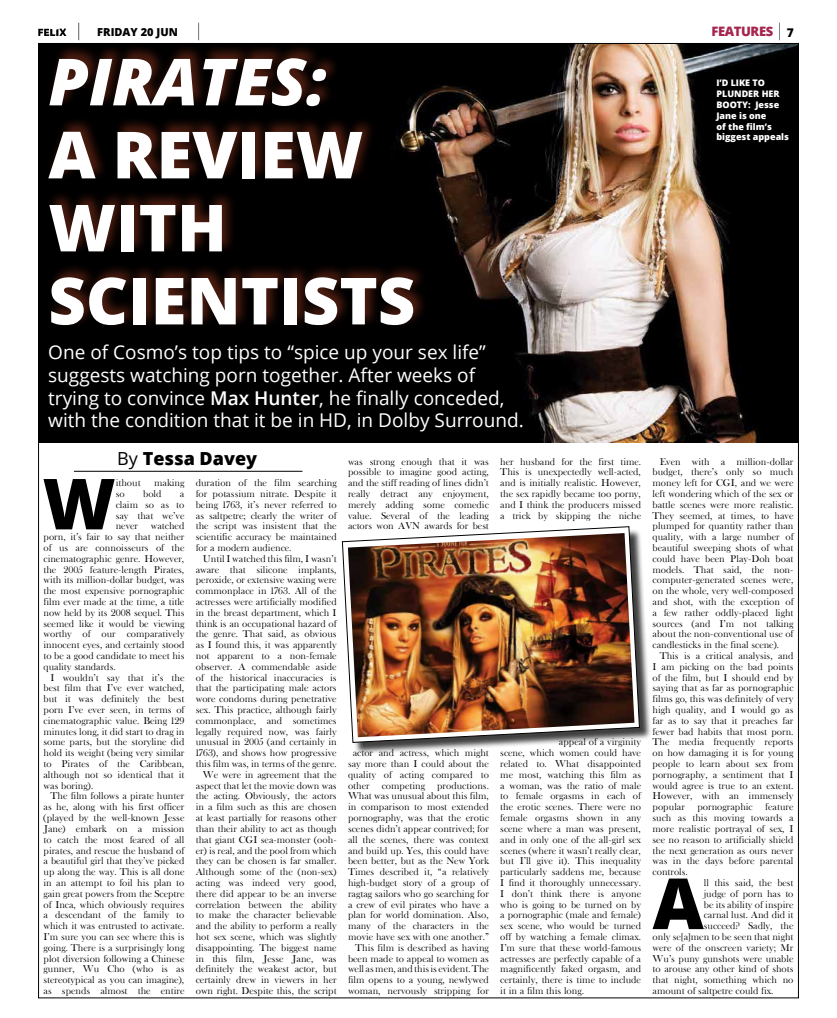
<style>
.page{position:relative;width:837px;height:1018px;background:#fff}
.page>*{position:absolute;margin:0;border:0;box-sizing:border-box;transform-origin:0 0}
.t1{font:800 70.5px "Open Sans";color:#000}
.t2{font:800 65px/73px "Open Sans";color:#fff}
.t3{font:italic 800 65px "Open Sans";color:#fff}
.t4{font:19px/22.8px "Open Sans";color:#fff}
.t5{font:800 18px "Open Sans";color:#000}
.t6{font:800 13px "Open Sans";color:#a5254d}
.t7{font:800 11px "Open Sans";color:#000}
.t8{font:10px/10.8px "Open Baskerville 0.0.75";color:#000;text-align:justify}
.t9{font:800 9px/10.8px "Open Sans";color:#fff}
.s1{font-size:12px;color:#000}
.s2{font-weight:600}
.s3{font-weight:400}
</style>
<div class="page">
<svg style="left:78px;top:23px;width:1px;height:18px"></svg>
<svg style="left:38px;top:28px;width:28px;height:8px"></svg>
<svg style="left:198px;top:23px;width:1px;height:18px"></svg>
<img style="left:40px;top:45px;width:756px;height:398px">
<div style="left:45px;top:43px;width:383px;height:286px;background:#6d2917;opacity:.75"></div>
<hr style="left:74px;top:471px;width:228px;height:1px;background:#000">
<div style="left:344px;top:528px;width:307px;height:227px;background:#000;opacity:.75"></div>
<svg style="left:342px;top:526px;width:297px;height:217px"></svg>
<img style="left:348px;top:533px;width:286px;height:204px">
<p class="t7" style="left:97px;top:24px;width:82px">FRIDAY 20 JUN</p>
<h3 class="t6" style="left:711px;top:22px;width:32px">FEATURE</h3>
<h3 class="t6" style="left:765px;top:22px;width:30px">S <span class="s1">7</span></h3>
<h2 class="t3" style="left:48px;top:32px;width:279px">PIRATES:</h2>
<h2 class="t2" style="left:48px;top:115px;width:368px">A REVIEW<br>WITH<br>SCIENTISTS</h2>
<h3 class="t4" style="left:48px;top:340px;width:477px">One of Cosmo’s top tips to “spice up your sex life” suggests watching porn together. After weeks of trying to convince <span class="s2">Max Hunter</span>, he finally conceded, with the condition that it be in HD, in Dolby Surround.</h3>
<h3 class="t5" style="left:117px;top:444px;width:141px"><span class="s3">By</span> Tessa Davey</h3>
<p class="t8" style="left:500px;top:456px;width:142px">her husband for the first time.<br>This is unexpectedly well-acted, and is initially realistic. However, the sex rapidly became too porny, and I think the producers missed a trick by skipping the niche</p>
<p class="t8" style="left:348px;top:456px;width:142px">was strong enough that it was possible to imagine good acting, and the stiff reading of lines didn’t really detract any enjoyment, merely adding some comedic value. Several of the leading actors won AVN awards for best</p>
<h1 class="t1" style="left:42px;top:450px;width:75px">W</h1>
<p class="t8" style="left:116px;top:477px;width:26px">ithout</p>
<p class="t8" style="left:154px;top:477px;width:32px">making</p>
<p class="t8" style="left:196px;top:477px;width:142px">duration of the film searching for potassium nitrate. Despite it being 1763, it’s never referred to as saltpetre; clearly the writer of the script was insistent that the scientific accuracy be maintained for a modern audience.</p>
<p class="t8" style="left:196px;top:553px;width:142px;text-align:right">Until I watched this film, I wasn’t aware that silicone implants, peroxide, or extensive waxing were commonplace in 1763. All of the actresses were artificially modified in the breast department, which I think is an occupational hazard of the genre. That said, as obvious as I found this, it was apparently not apparent to a non-female observer. A commendable aside of the historical inaccuracies is that the participating male actors wore condoms during penetrative sex. This practice, although fairly commonplace, and sometimes legally required now, was fairly unusual in 2005 (and certainly in<br>1763), and shows how progressive this film was, in terms of the genre.<br>We were in agreement that the aspect that let the movie down was the acting. Obviously, the actors in a film such as this are chosen at least partially for reasons other than their ability to act as though that giant CGI sea-monster (ooh&shy;er) is real, and the pool from which they can be chosen is far smaller.<br>Although some of the (non-sex) acting was indeed very good, there did appear to be an inverse correlation between the ability to make the character believable and the ability to perform a really hot sex scene, which was slightly disappointing. The biggest name in this film, Jesse Jane, was definitely the weakest actor, but certainly drew in viewers in her own right. Despite this, the script</p>
<p class="t8" style="left:116px;top:488px;width:10px">so</p>
<p class="t8" style="left:143px;top:488px;width:20px">bold</p>
<p class="t8" style="left:116px;top:488px;width:70px;text-indent:64px">a claim so as to say that we’ve never</p>
<p class="t8" style="left:43px;top:520px;width:142px;text-indent:107px">watched porn, it’s fair to say that neither of us are connoisseurs of the cinematographic genre. However, the 2005 feature-length Pirates, with its million-dollar budget, was the most expensive pornographic film ever made at the time, a title now held by its 2008 sequel. This seemed like it would be viewing worthy of our comparatively innocent eyes, and certainly stood to be a good candidate to meet his quality standards.</p>
<p class="t8" style="left:43px;top:672px;width:142px;text-indent:7px">I wouldn’t say that it’s the best film that I’ve ever watched, but it was definitely the best porn I’ve ever seen, in terms of cinematographic value. Being 129 minutes long, it did start to drag in some parts, but the storyline did hold its weight (being very similar to Pirates of the Caribbean, although not so identical that it was boring).</p>
<p class="t8" style="left:43px;top:790px;width:142px;text-indent:7px">The film follows a pirate hunter as he, along with his first officer (played by the well-known Jesse Jane) embark on a mission to catch the most feared of all pirates, and rescue the husband of a beautiful girl that they’ve picked up along the way. This is all done in an attempt to foil his plan to gain great powers from the Sceptre of Inca, which obviously requires a descendant of the family to which it was entrusted to activate.<br>I’m sure you can see where this is going. There is a surprisingly long plot diversion following a Chinese gunner, Wu Cho (who is as stereotypical as you can imagine), as spends almost the entire</p>
<p class="t8" style="left:500px;top:736px;width:142px;text-indent:59px">appeal of a virginity scene, which women could have related to. What disappointed me most, watching this film as a woman, was the ratio of male to female orgasms in each of the erotic scenes. There were no female orgasms shown in any scene where a man was present, and in only one of the all-girl sex scenes (where it wasn’t really clear, but I’ll give it). This inequality particularly saddens me, because I find it thoroughly unnecessary.<br>I don’t think there is anyone who is going to be turned on by a pornographic (male and female) sex scene, who would be turned off by watching a female climax.<br>I’m sure that these world-famous actresses are perfectly capable of a magnificently faked orgasm, and certainly, there is time to include it in a film this long.</p>
<p class="t8" style="left:348px;top:747px;width:142px;text-align:right">actor and actress, which might say more than I could about the quality of acting compared to other competing productions.<br>What was unusual about this film, in comparison to most extended pornography, was that the erotic scenes didn’t appear contrived; for all the scenes, there was context and build up. Yes, this could have been better, but as the New York<br>Times described it, “a relatively high-budget story of a group of ragtag sailors who go searching for a crew of evil pirates who have a plan for world domination. Also, many of the characters in the movie have sex with one another.”<br>This film is described as having been made to appeal to women as well as men, and this is evident. The film opens to a young, newlywed woman, nervously stripping for</p>
<p class="t9" style="left:716px;top:77px;width:74px">I’d LIKE TO<br>PLUNDER HER<br>BOOTY: Jesse<br>Jane is one<br>of the film’s biggest appeals</p>
<p class="t8" style="left:652px;top:456px;width:142px;text-indent:7px">Even with a million-dollar budget, there’s only so much money left for CGI, and we were left wondering which of the sex or battle scenes were more realistic.<br>They seemed, at times, to have plumped for quantity rather than quality, with a large number of beautiful sweeping shots of what could have been Play-Doh boat models. That said, the non&shy;computer-generated scenes were, on the whole, very well-composed and shot, with the exception of a few rather oddly-placed light sources (and I’m not talking about the non-conventional use of candlesticks in the final scene).</p>
<p class="t8" style="left:652px;top:650px;width:142px;text-indent:7px">This is a critical analysis, and I am picking on the bad points of the film, but I should end by saying that as far as pornographic films go, this was definitely of very high quality, and I would go as far as to say that it preaches far fewer bad habits that most porn.<br>The media frequently reports on how damaging it is for young people to learn about sex from pornography, a sentiment that I would agree is true to an extent.<br>However, with an immensely popular</p>
<p class="t8" style="left:652px;top:801px;width:142px;text-indent:113px">feature such as this moving towards a more realistic portrayal of sex, I see no reason to artificially shield the next generation as ours never was in the days before parental controls.</p>
<h1 class="t1" style="left:652px;top:850px;width:53px">A</h1>
<p class="t8" style="left:703px;top:877px;width:91px">ll this said, the best</p>
<p class="t8" style="left:697px;top:801px;width:57px">pornographic</p>
<p class="t8" style="left:703px;top:888px;width:91px">judge of porn has to</p>
<p class="t8" style="left:703px;top:898px;width:91px">be its ability of inspire</p>
<p class="t8" style="left:703px;top:909px;width:91px">carnal lust. And did it</p>
<p class="t8" style="left:703px;top:920px;width:91px">succeed? Sadly, the</p>
<p class="t8" style="left:652px;top:931px;width:142px">only se[a]men to be seen that night</p>
<p class="t8" style="left:652px;top:942px;width:142px">were of the onscreen variety; Mr</p>
<p class="t8" style="left:652px;top:952px;width:142px">Wu’s puny gunshots were unable</p>
<p class="t8" style="left:652px;top:963px;width:142px">to arouse any other kind of shots</p>
<p class="t8" style="left:652px;top:974px;width:142px">that night, something which no</p>
<p class="t8" style="left:652px;top:985px;width:122px">amount of saltpetre could fix.</p>
</div>
